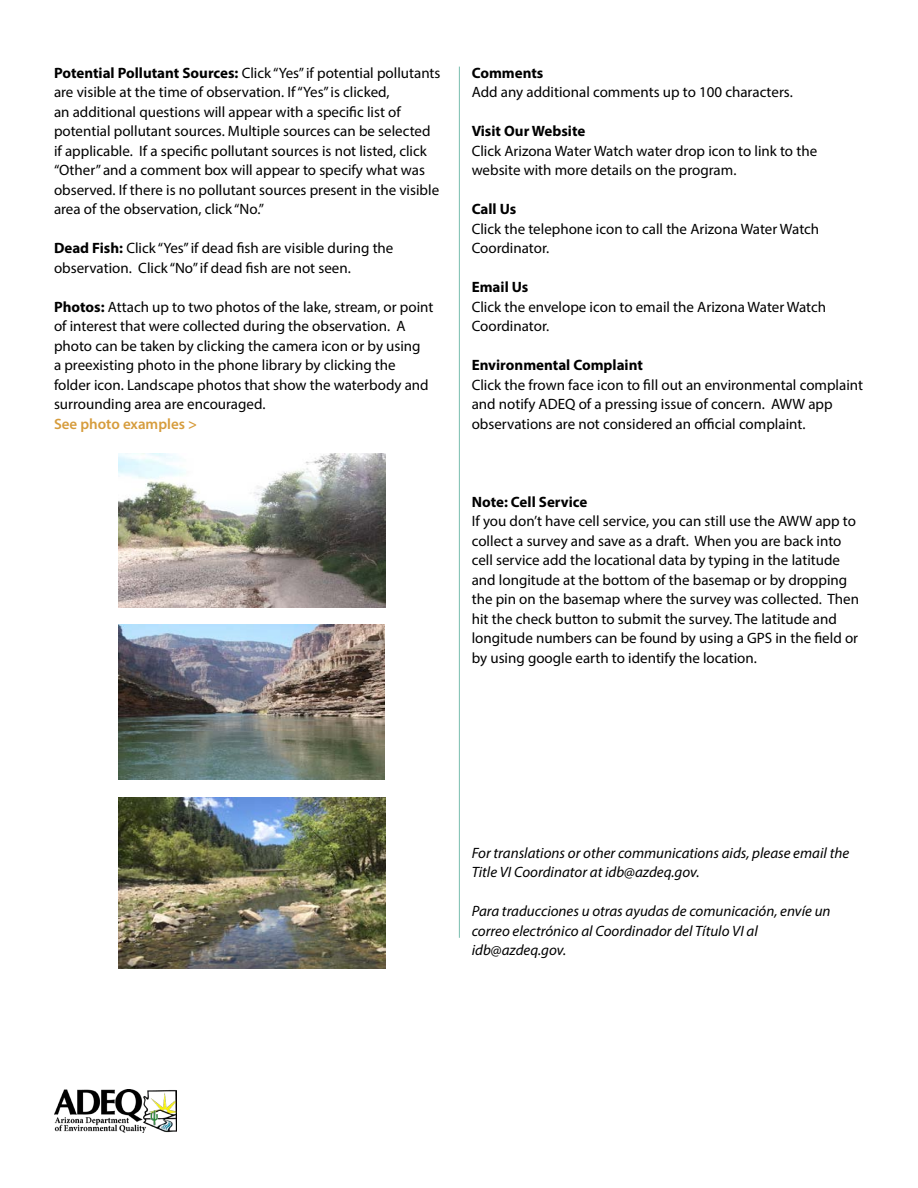
<style>
.page{position:relative;width:918px;height:1188px;background:#fff}
.page>*{position:absolute;margin:0;border:0;box-sizing:border-box;transform-origin:0 0}
.t1{font:15px/19.5px "Myriad Pro";color:#000}
.t2{font:italic 15px/19.5px "Myriad Pro";color:#000}
.t3{font:700 15px "Myriad Pro";color:#000}
.t4{font:600 15px "Myriad Pro";color:#d69c3c}
.s1{font-weight:700}
</style>
<div class="page">
<img style="left:54px;top:1090px;width:122px;height:42px">
<hr style="left:459px;top:67px;width:1px;height:871px;background:#79beaf">
<img style="left:118px;top:798px;width:268px;height:170px">
<img style="left:118px;top:625px;width:267px;height:154px">
<img style="left:118px;top:453px;width:268px;height:154px">
<p class="t1" style="left:54px;top:63px;width:388px"><span class="s1">Potential Pollutant Sources:</span> Click “Yes” if potential pollutants are visible at the time of observation. If “Yes” is clicked,<br>an additional questions will appear with a specific list of potential pollutant sources. Multiple sources can be selected if applicable. If a specific pollutant sources is not listed, click “Other” and a comment box will appear to specify what was observed. If there is no pollutant sources present in the visible area of the observation, click “No.”</p>
<p class="t1" style="left:54px;top:238px;width:341px"><span class="s1">Dead Fish:</span> Click “Yes” if dead fish are visible during the observation. Click “No” if dead fish are not seen.</p>
<p class="t1" style="left:54px;top:297px;width:381px"><span class="s1">Photos:</span> Attach up to two photos of the lake, stream, or point of interest that were collected during the observation. A photo can be taken by clicking the camera icon or by using<br>a preexisting photo in the phone library by clicking the folder icon. Landscape photos that show the waterbody and surrounding area are encouraged.</p>
<p class="t4" style="left:54px;top:414px;width:145px">See photo examples &gt;</p>
<p class="t3" style="left:472px;top:63px;width:73px">Comments</p>
<p class="t1" style="left:472px;top:82px;width:323px">Add any additional comments up to 100 characters.</p>
<p class="t3" style="left:472px;top:122px;width:115px">Visit Our Website</p>
<p class="t1" style="left:472px;top:141px;width:347px">Click Arizona Water Watch water drop icon to link to the website with more details on the program.</p>
<p class="t3" style="left:472px;top:200px;width:46px">Call Us</p>
<p class="t1" style="left:472px;top:219px;width:349px">Click the telephone icon to call the Arizona Water Watch<br>Coordinator.</p>
<p class="t3" style="left:472px;top:278px;width:58px">Email Us</p>
<p class="t1" style="left:472px;top:297px;width:356px">Click the envelope icon to email the Arizona Water Watch<br>Coordinator.</p>
<p class="t3" style="left:472px;top:356px;width:173px">Environmental Complaint</p>
<p class="t1" style="left:472px;top:375px;width:393px">Click the frown face icon to fill out an environmental complaint and notify ADEQ of a pressing issue of concern. AWW app observations are not considered an official complaint.</p>
<p class="t3" style="left:472px;top:492px;width:117px">Note: Cell Service</p>
<p class="t1" style="left:472px;top:511px;width:389px">If you don’t have cell service, you can still use the AWW app to collect a survey and save as a draft. When you are back into cell service add the locational data by typing in the latitude and longitude at the bottom of the basemap or by dropping the pin on the basemap where the survey was collected. Then hit the check button to submit the survey. The latitude and longitude numbers can be found by using a GPS in the field or by using google earth to identify the location.</p>
<p class="t2" style="left:472px;top:843px;width:379px">For translations or other communications aids, please email the<br>Title VI Coordinator at idb@azdeq.gov.</p>
<p class="t2" style="left:472px;top:901px;width:360px">Para traducciones u otras ayudas de comunicación, envíe un correo electrónico al Coordinador del Título VI al idb@azdeq.gov.</p>
</div>
